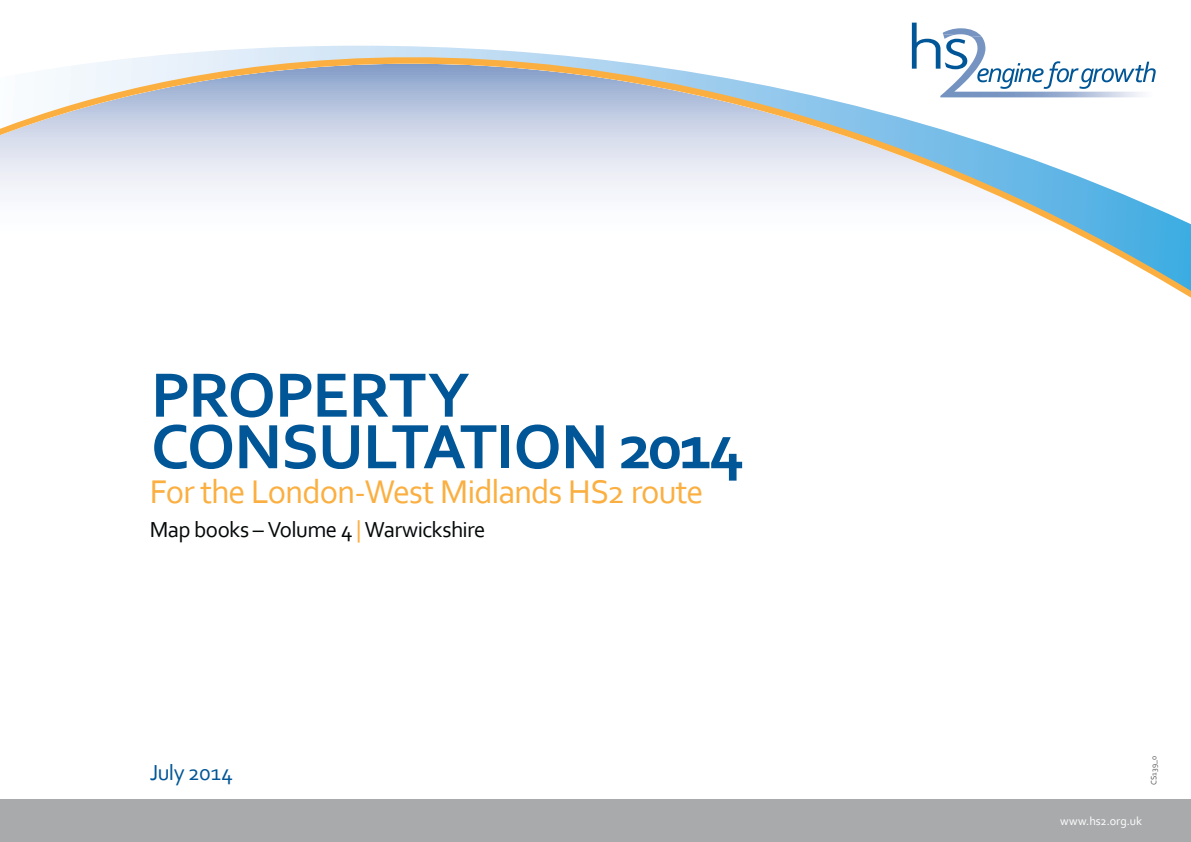
<style>
.page{position:relative;width:1191px;height:842px;background:#fff}
.page>*{position:absolute;margin:0;border:0;box-sizing:border-box;transform-origin:0 0}
.t1{font:700 65.7px/51.5px "Corbel";letter-spacing:-.025em;color:#005696}
.t2{font:34.3px "Corbel";letter-spacing:-.03em;color:#fbaf41}
.t3{font:22.7px "Corbel";letter-spacing:-.03em;color:#040809}
.t4{font:22.7px "Corbel";letter-spacing:-.02em;color:#005696}
.t5{font:12.1px "Corbel";letter-spacing:-.005em;color:#fff}
.t6{font:8.1px "Corbel";color:#58595b}
.s1{font-size:23.9px;color:#fbaf41}
</style>
<div class="page">
<svg style="left:0;top:22px;width:1191px;height:269px"></svg>
<div style="left:0;top:799px;width:1191px;height:43px;background:#a8aaac"></div>
<svg style="left:912px;top:23px;width:55px;height:46px"></svg>
<img style="left:942px;top:28px;width:39px;height:9px">
<img style="left:943px;top:34px;width:34px;height:12px">
<svg style="left:977px;top:61px;width:178px;height:28px"></svg>
<h1 class="t1" style="left:151px;top:375px;width:594px">PROPERTY<br>CONSULTATION 2014</h1>
<p class="t2" style="left:150px;top:477px;width:555px">For the London-West Midlands HS2 route</p>
<p class="t3" style="left:150px;top:520px;width:337px">Map books – Volume 4 <span class="s1">|</span> Warwickshire</p>
<p class="t4" style="left:150px;top:763px;width:85px">July 2014</p>
<p class="t6" style="left:1150px;top:785px;width:30px;rotate:-90deg">CS139_0</p>
<p class="t5" style="left:1060px;top:816px;width:83px">www.hs2.org.uk</p>
</div>
